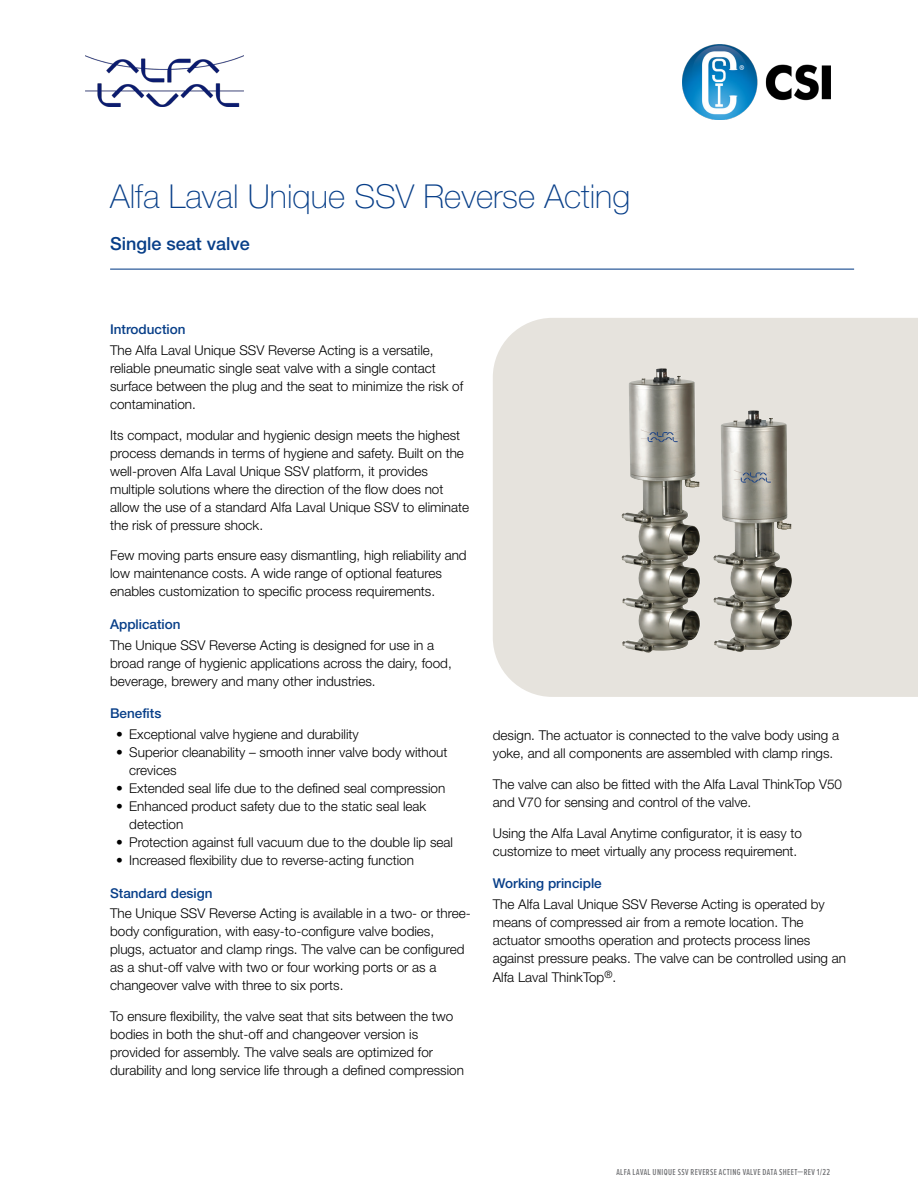
<style>
.page{position:relative;width:918px;height:1188px;background:#fff}
.page>*{position:absolute;margin:0;border:0;box-sizing:border-box;transform-origin:0 0}
.t1{font:100 33px "Helvetica Neue LT Std";color:#073e88}
.t2{font:500 18px "Helvetica Neue";color:#073e88}
.t3{font:300 13.5px/18px "Helvetica Neue";color:#000}
.t4{font:500 13.5px "Helvetica Neue";color:#073e88}
.t5{font:500 9px "Proxima Nova Ex Cn";letter-spacing:.045em;color:#6c6d70}
.s1{font-weight:500;color:#073e88}
</style>
<div class="page">
<img style="left:683px;top:45px;width:147px;height:74px">
<img style="left:86px;top:56px;width:157px;height:50px">
<hr style="left:110px;top:269px;width:744px;height:1px;background:#073e88">
<svg style="left:493px;top:318px;width:425px;height:379px;background:#dddad4"></svg>
<img style="left:622px;top:369px;width:83px;height:285px">
<p class="t1" style="left:110px;top:178px;width:522px">Alfa Laval Unique SSV Reverse Acting</p>
<p class="t2" style="left:110px;top:233px;width:141px">Single seat valve</p>
<p class="t3" style="left:110px;top:319px;width:325px;line-height:20.4px"><span class="s1">Introduction<br></span>The Alfa Laval Unique SSV Reverse Acting is a versatile,</p>
<p class="t3" style="left:110px;top:359px;width:355px">reliable pneumatic single seat valve with a single contact surface between the plug and the seat to minimize the risk of contamination.</p>
<p class="t3" style="left:110px;top:426px;width:361px">Its compact, modular and hygienic design meets the highest process demands in terms of hygiene and safety. Built on the well-proven Alfa Laval Unique SSV platform, it provides multiple solutions where the direction of the flow does not allow the use of a standard Alfa Laval Unique SSV to eliminate the risk of pressure shock.</p>
<p class="t3" style="left:110px;top:546px;width:358px">Few moving parts ensure easy dismantling, high reliability and low maintenance costs. A wide range of optional features enables customization to specific process requirements.</p>
<p class="t3" style="left:110px;top:614px;width:326px;line-height:20.4px"><span class="s1">Application<br></span>The Unique SSV Reverse Acting is designed for use in a</p>
<p class="t3" style="left:110px;top:654px;width:343px">broad range of hygienic applications across the dairy, food, beverage, brewery and many other industries.</p>
<p class="t4" style="left:110px;top:706px;width:53px">Benefits</p>
<p class="t3" style="left:116px;top:725px;width:244px">• Exceptional valve hygiene and durability</p>
<p class="t3" style="left:129px;top:743px;width:320px;text-indent:-13px">• Superior cleanability – smooth inner valve body without crevices</p>
<p class="t3" style="left:116px;top:779px;width:331px">• Extended seal life due to the defined seal compression</p>
<p class="t3" style="left:129px;top:797px;width:299px;text-indent:-13px">• Enhanced product safety due to the static seal leak detection</p>
<p class="t3" style="left:116px;top:833px;width:338px">• Protection against full vacuum due to the double lip seal</p>
<p class="t3" style="left:116px;top:851px;width:299px">• Increased flexibility due to reverse-acting function</p>
<p class="t3" style="left:110px;top:882px;width:362px;line-height:20.4px"><span class="s1">Standard design<br></span>The Unique SSV Reverse Acting is available in a two- or three-</p>
<p class="t3" style="left:110px;top:922px;width:356px">body configuration, with easy-to-configure valve bodies, plugs, actuator and clamp rings. The valve can be configured as a shut-off valve with two or four working ports or as a changeover valve with three to six ports.</p>
<p class="t3" style="left:110px;top:1007px;width:355px">To ensure flexibility, the valve seat that sits between the two bodies in both the shut-off and changeover version is provided for assembly. The valve seals are optimized for durability and long service life through a defined compression</p>
<p class="t3" style="left:493px;top:726px;width:348px">design. The actuator is connected to the valve body using a yoke, and all components are assembled with clamp rings.</p>
<p class="t3" style="left:493px;top:775px;width:351px">The valve can also be fitted with the Alfa Laval ThinkTop V50 and V70 for sensing and control of the valve.</p>
<p class="t3" style="left:493px;top:823px;width:311px">Using the Alfa Laval Anytime configurator, it is easy to customize to meet virtually any process requirement.</p>
<p class="t3" style="left:493px;top:873px;width:334px;line-height:20.4px"><span class="s1">Working principle<br></span>The Alfa Laval Unique SSV Reverse Acting is operated by</p>
<p class="t3" style="left:493px;top:913px;width:355px">means of compressed air from a remote location. The actuator smooths operation and protects process lines against pressure peaks. The valve can be controlled using an</p>
<p class="t3" style="left:493px;top:968px;width:125px">Alfa Laval ThinkTop<sup>®</sup>.</p>
<p class="t5" style="left:616px;top:1165px;width:215px">ALFA LAVAL UNIQUE SSV REVERSE ACTING VALVE DATA SHEET—REV 1/22</p>
</div>
